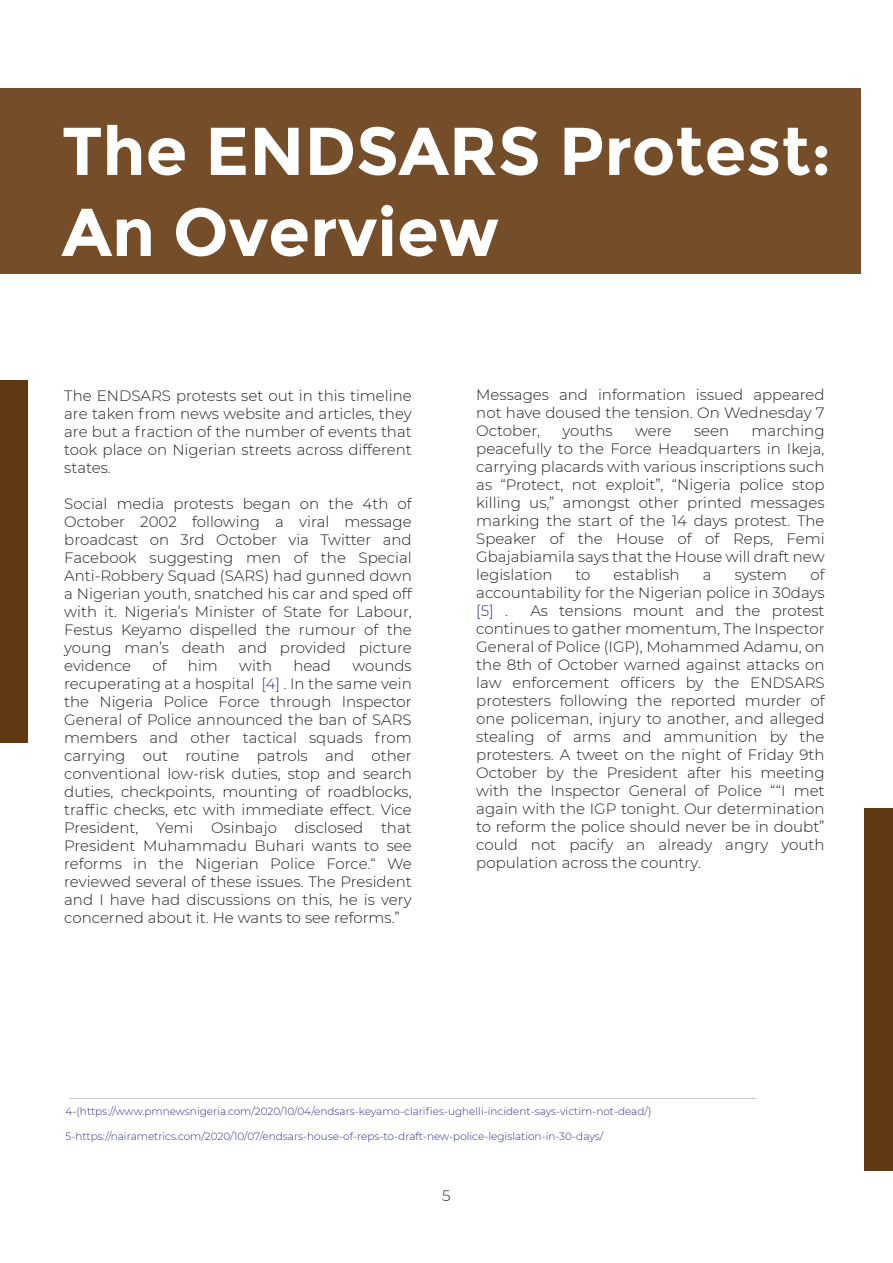
<style>
.page{position:relative;width:893px;height:1263px;background:#fff}
.page>*{position:absolute;margin:0;border:0;box-sizing:border-box;transform-origin:0 0}
.t1{font:700 67.5px/81px "Montserrat";color:#fff}
.t2{font:300 15px/18px "Montserrat";color:#231f20;text-align:justify}
.t3{font:300 10.5px "Montserrat";color:#2e3092}
.s1{color:#2e3092}
</style>
<div class="page">
<div style="left:0;top:380px;width:27px;height:363px;background:#603913"></div>
<div style="left:864px;top:808px;width:29px;height:363px;background:#603913"></div>
<div style="left:0;top:88px;width:860px;height:185px;background:#754d29"></div>
<h1 class="t1" style="left:62px;top:111px;width:771px">The ENDSARS Protest:<br>An Overview</h1>
<p class="t2" style="left:64px;top:386px;width:349px">The ENDSARS protests set out in this timeline are taken from news website and articles, they are but a fraction of the number of events that took place on Nigerian streets across different states.</p>
<p class="t2" style="left:64px;top:494px;width:349px">Social media protests began on the 4th of October 2002 following a viral message broadcast on 3rd October via Twitter and Facebook suggesting men of the Special Anti-Robbery Squad (SARS) had gunned down a Nigerian youth, snatched his car and sped off with it. Nigeria’s Minister of State for Labour, Festus Keyamo dispelled the rumour of the young man’s death and provided picture evidence</p>
<p class="t2" style="left:152px;top:656px;width:16px">of</p>
<p class="t2" style="left:188px;top:656px;width:31px">him</p>
<p class="t2" style="left:239px;top:656px;width:34px">with</p>
<p class="t2" style="left:293px;top:656px;width:39px">head</p>
<p class="t2" style="left:64px;top:656px;width:349px;text-indent:288px">wounds recuperating at a hospital <span class="s1">[4]</span> . In the same vein the Nigeria Police Force through Inspector General of Police announced the ban of SARS members and other tactical squads from carrying out routine patrols and other conventional low-risk duties, stop and search duties, checkpoints, mounting of roadblocks, traffic checks, etc with immediate effect. Vice President, Yemi Osinbajo disclosed that President Muhammadu Buhari wants to see reforms in the Nigerian Police Force.“ We reviewed several of these issues. The President and I have had discussions on this, he is very concerned about it. He wants to see reforms.”</p>
<p class="t2" style="left:476px;top:385px;width:350px">Messages and information issued appeared not have doused the tension. On Wednesday 7<br>October,</p>
<p class="t2" style="left:476px;top:421px;width:350px;text-indent:275px">marching peacefully to the Force Headquarters in Ikeja, carrying placards with various inscriptions such as “Protect, not exploit”, “Nigeria police stop killing us,” amongst other printed messages marking the start of the 14 days protest. The Speaker of the House of of Reps, Femi Gbajabiamila says that the House will draft new legislation</p>
<p class="t2" style="left:563px;top:421px;width:52px">youths</p>
<p class="t2" style="left:635px;top:421px;width:38px">were</p>
<p class="t2" style="left:694px;top:421px;width:37px">seen</p>
<p class="t2" style="left:476px;top:565px;width:350px;text-indent:334px">of accountability for the Nigerian police in 30days <span class="s1">[5]</span> .</p>
<p class="t2" style="left:575px;top:565px;width:16px">to</p>
<p class="t2" style="left:614px;top:565px;width:68px">establish</p>
<p class="t2" style="left:703px;top:565px;width:10px">a</p>
<p class="t2" style="left:735px;top:565px;width:54px">system</p>
<p class="t2" style="left:476px;top:601px;width:350px;text-indent:54px">As tensions mount and the protest continues to gather momentum, The Inspector General of Police (IGP), Mohammed Adamu, on the 8th of October warned against attacks on law enforcement officers by the ENDSARS protesters following the reported murder of one policeman, injury to another, and alleged stealing of arms and ammunition by the protesters. A tweet on the night of Friday 9th October by the President after his meeting with the Inspector General of Police ““I met again with the IGP tonight. Our determination to reform the police should never be in doubt” could not pacify an already angry youth population across the country.</p>
<p class="t3" style="left:66px;top:1104px;width:587px">4-(https://www.pmnewsnigeria.com/2020/10/04/endsars-keyamo-clarifies-ughelli-incident-says-victim-not-dead/)</p>
<p class="t3" style="left:66px;top:1129px;width:539px">5-https://nairametrics.com/2020/10/07/endsars-house-of-reps-to-draft-new-police-legislation-in-30-days/</p>
<p class="t2" style="left:442px;top:1186px;width:10px">5</p>
</div>
